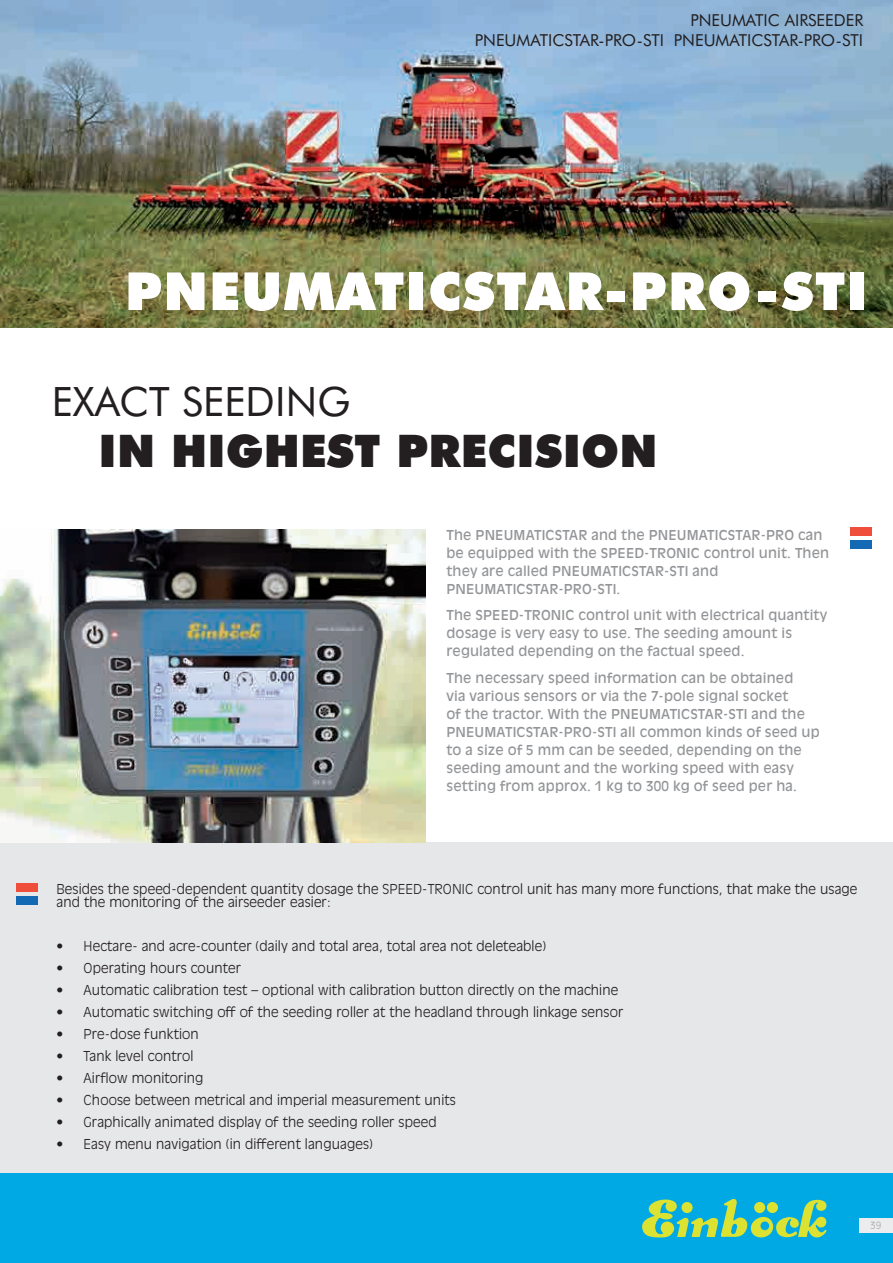
<style>
.page{position:relative;width:893px;height:1263px;background:#fff}
.page>*{position:absolute;margin:0;border:0;box-sizing:border-box;transform-origin:0 0}
.t1{font:900 52.5px "Futura BT";letter-spacing:.025em;color:#fff}
.t2{font:900 45px "Futura BT";letter-spacing:.005em;color:#231f20}
.t3{font:40.5px "Futura BT";letter-spacing:.005em;color:#231f20}
.t4{font:16.5px/19.8px "Futura BT";color:#231f20;text-align:right}
.t5{font:300 13.5px/13.5px "Antique Olive Std";letter-spacing:.01em;color:#231f20}
.t6{font:13.5px/18px "Antique Olive Std";letter-spacing:.01em;color:#939598}
.t7{font:300 9.75px "Incised 901 BT";color:#a8a9ad}
</style>
<div class="page">
<div style="left:0;top:842px;width:893px;height:332px;background:#e6e7e9"></div>
<div style="left:0;top:1174px;width:893px;height:89px;background:#00a8e4"></div>
<svg style="left:642px;top:1199px;width:185px;height:38px"></svg>
<img style="left:0;top:0;width:893px;height:327px">
<img style="left:0;top:529px;width:425px;height:313px">
<div style="left:859px;top:1218px;width:34px;height:15px;background:#ececee"></div>
<div style="left:16px;top:896px;width:21px;height:8px;background:#1369b4"></div>
<div style="left:16px;top:883px;width:21px;height:9px;background:#ef4f3a"></div>
<div style="left:850px;top:540px;width:22px;height:9px;background:#1369b4"></div>
<div style="left:850px;top:528px;width:22px;height:8px;background:#ef4f3a"></div>
<p class="t4" style="left:475px;top:11px;width:390px">PNEUMATIC AIRSEEDER<br>PNEUMATICSTAR-PRO-STI PNEUMATICSTAR-PRO-STI</p>
<h1 class="t1" style="left:125px;top:259px;width:744px">PNEUMATICSTAR-PRO-STI</h1>
<h3 class="t3" style="left:52px;top:377px;width:300px">EXACT SEEDING</h3>
<h2 class="t2" style="left:99px;top:424px;width:560px">IN HIGHEST PRECISION</h2>
<p class="t6" style="left:446px;top:526px;width:384px">The PNEUMATICSTAR and the PNEUMATICSTAR-PRO can be equipped with the SPEED-TRONIC control unit. Then they are called PNEUMATICSTAR-STI and PNEUMATICSTAR-PRO-STI.</p>
<p class="t6" style="left:446px;top:606px;width:382px">The SPEED-TRONIC control unit with electrical quantity dosage is very easy to use. The seeding amount is regulated depending on the factual speed.</p>
<p class="t6" style="left:446px;top:669px;width:375px">The necessary speed information can be obtained<br>via various sensors or via the 7-pole signal socket<br>of the tractor. With the PNEUMATICSTAR-STI and the PNEUMATICSTAR-PRO-STI all common kinds of seed up to a size of 5 mm can be seeded, depending on the seeding amount and the working speed with easy setting from approx. 1 kg to 300 kg of seed per ha.</p>
<p class="t5" style="left:57px;top:882px;width:802px">Besides the speed-dependent quantity dosage the SPEED-TRONIC control unit has many more functions, that make the usage and the monitoring of the airseeder easier:</p>
<p class="t5" style="left:57px;top:940px;width:491px">• Hectare- and acre-counter (daily and total area, total area not deleteable)</p>
<p class="t5" style="left:57px;top:962px;width:186px">• Operating hours counter</p>
<p class="t5" style="left:57px;top:984px;width:563px">• Automatic calibration test – optional with calibration button directly on the machine</p>
<p class="t5" style="left:57px;top:1006px;width:568px">• Automatic switching off of the seeding roller at the headland through linkage sensor</p>
<p class="t5" style="left:57px;top:1028px;width:144px">• Pre-dose funktion</p>
<p class="t5" style="left:57px;top:1050px;width:138px">• Tank level control</p>
<p class="t5" style="left:57px;top:1072px;width:148px">• Airflow monitoring</p>
<p class="t5" style="left:57px;top:1094px;width:401px">• Choose between metrical and imperial measurement units</p>
<p class="t5" style="left:57px;top:1116px;width:382px">• Graphically animated display of the seeding roller speed</p>
<p class="t5" style="left:57px;top:1138px;width:318px">• Easy menu navigation (in different languages)</p>
<p class="t7" style="left:870px;top:1220px;width:13px">39</p>
</div>
